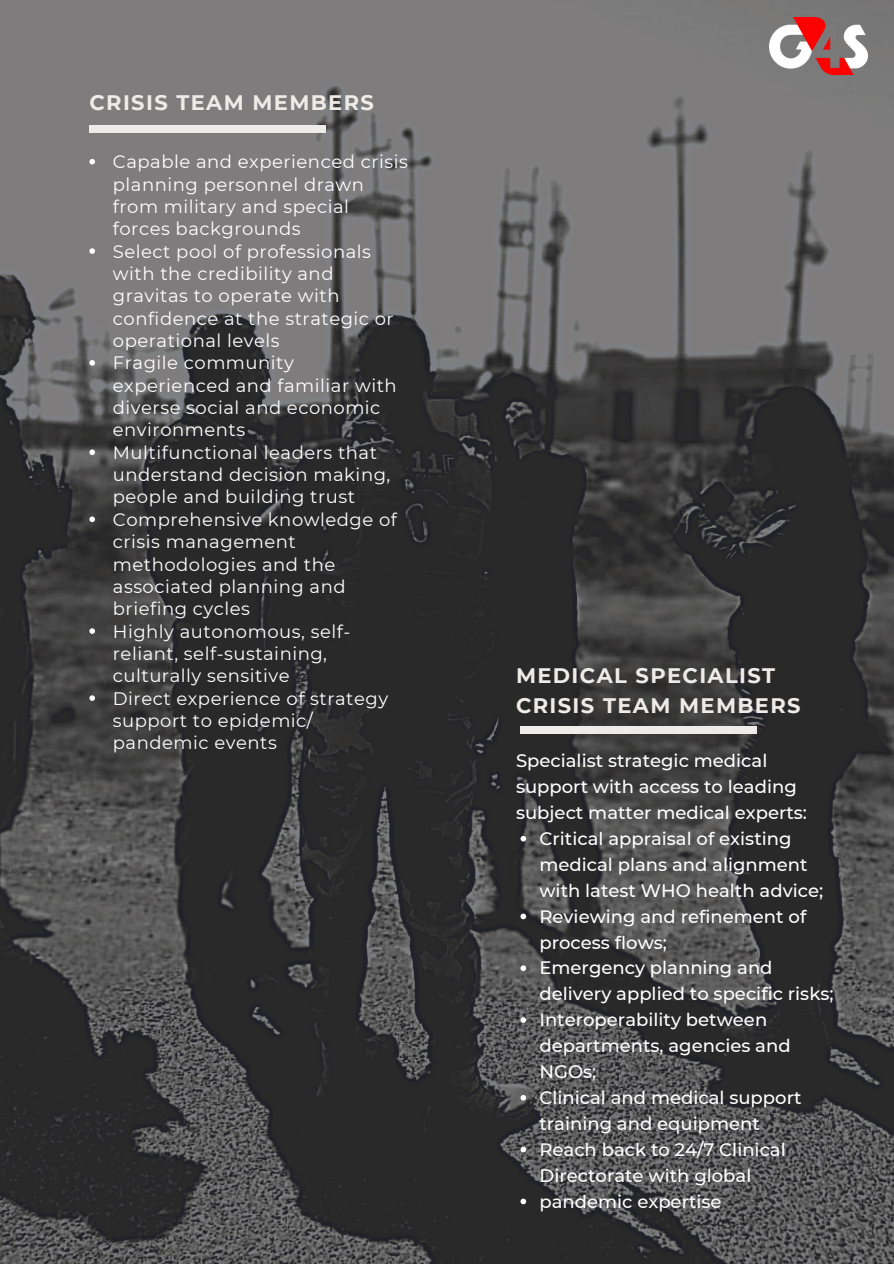
<style>
.page{position:relative;width:894px;height:1264px;background:#fff}
.page>*{position:absolute;margin:0;border:0;box-sizing:border-box;transform-origin:0 0}
.t1{font:700 21px/29.8px "Montserrat";letter-spacing:.065em;color:#efebe9}
.t2{font:18px/22.4px "Montserrat";letter-spacing:.03em;color:#fff}
.t3{font:500 18px/26px "Montserrat";color:#fff}
</style>
<div class="page">
<img style="left:0;top:0;width:893px;height:1263px">
<div style="left:519px;top:726px;width:237px;height:7px;background:#efebe9"></div>
<img style="left:769px;top:17px;width:98px;height:58px">
<svg style="left:89px;top:159px;width:6px;height:5px"></svg>
<svg style="left:89px;top:248px;width:6px;height:6px"></svg>
<svg style="left:89px;top:360px;width:6px;height:5px"></svg>
<svg style="left:89px;top:449px;width:6px;height:6px"></svg>
<svg style="left:89px;top:516px;width:6px;height:6px"></svg>
<svg style="left:89px;top:628px;width:6px;height:6px"></svg>
<svg style="left:89px;top:695px;width:6px;height:6px"></svg>
<div style="left:89px;top:125px;width:237px;height:7px;background:#efebe9"></div>
<svg style="left:520px;top:835px;width:6px;height:6px"></svg>
<svg style="left:520px;top:913px;width:6px;height:6px"></svg>
<svg style="left:520px;top:965px;width:6px;height:6px"></svg>
<svg style="left:520px;top:1017px;width:6px;height:5px"></svg>
<svg style="left:520px;top:1094px;width:6px;height:6px"></svg>
<svg style="left:520px;top:1146px;width:6px;height:6px"></svg>
<svg style="left:520px;top:1198px;width:6px;height:6px"></svg>
<p class="t1" style="left:89px;top:87px;width:286px">CRISIS TEAM MEMBERS</p>
<p class="t2" style="left:113px;top:150px;width:296px">Capable and experienced crisis planning personnel drawn from military and special forces backgrounds<br>Select pool of professionals with the credibility and gravitas to operate with confidence at the strategic or operational levels<br>Fragile community experienced and familiar with diverse social and economic environments<br>Multifunctional leaders that understand decision making, people and building trust<br>Comprehensive knowledge of crisis management methodologies and the associated planning and briefing cycles<br>Highly autonomous, self&shy;reliant, self-sustaining, culturally sensitive<br>Direct experience of strategy support to epidemic/ pandemic events</p>
<p class="t1" style="left:516px;top:661px;width:286px">MEDICAL SPECIALIST<br>CRISIS TEAM MEMBERS</p>
<p class="t3" style="left:516px;top:747px;width:292px">Specialist strategic medical support with access to leading subject matter medical experts:</p>
<p class="t3" style="left:539px;top:825px;width:295px">Critical appraisal of existing medical plans and alignment with latest WHO health advice;<br>Reviewing and refinement of process flows;<br>Emergency planning and delivery applied to specific risks;<br>Interoperability between departments, agencies and<br>NGOs;<br>Clinical and medical support training and equipment<br>Reach back to 24/7 Clinical<br>Directorate with global pandemic expertise</p>
</div>
